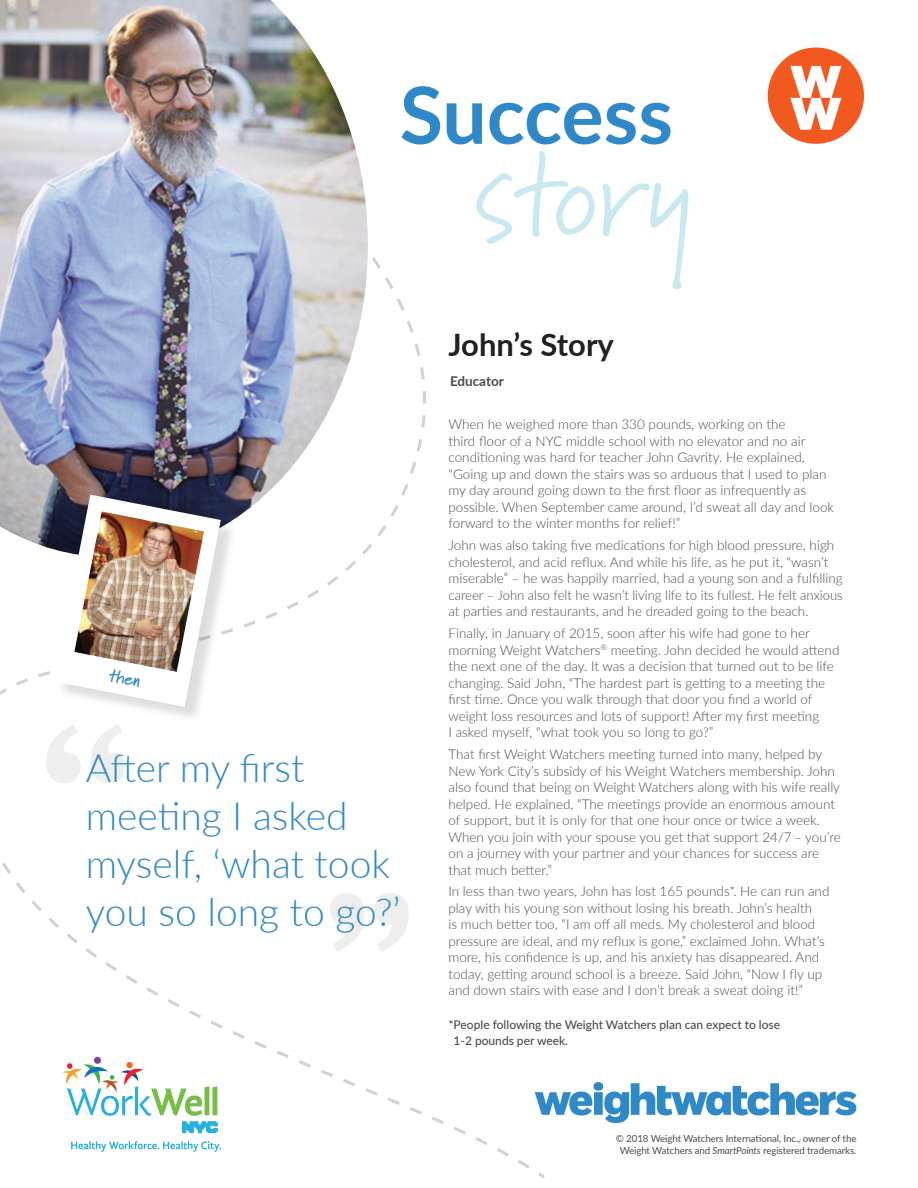
<style>
.page{position:relative;width:918px;height:1188px;background:#fff}
.page>*{position:absolute;margin:0;border:0;box-sizing:border-box;transform-origin:0 0}
.t1{font:700 78.9px "Lato";letter-spacing:-.005em;color:#2f89c9}
.t2{font:300 39px/48px "Lato";color:#2f89c9}
.t3{font:700 30.9px "Lato";color:#231f20}
.t4{font:700 18.15px "Marydale";color:#2f89c9}
.t5{font:300 13.5px/16.5px "Lato";color:#4b4c4d}
.t6{font:700 13.5px "Lato";color:#4b4c4d}
.t7{font:500 12px/16.5px "Lato";color:#4b4c4d}
.t8{font:9.75px/12px "Lato";letter-spacing:-.01em;color:#4b4c4d;text-align:center}
.s1{font-style:italic}
</style>
<div class="page">
<svg style="left:476px;top:151px;width:212px;height:138px"></svg>
<div style="left:768px;top:48px;width:96px;height:96px;background:#f15921;border-radius:50%"></div>
<svg style="left:790px;top:66px;width:51px;height:64px"></svg>
<svg style="left:47px;top:725px;width:78px;height:58px"></svg>
<svg style="left:330px;top:893px;width:79px;height:59px"></svg>
<img style="left:0;top:0;width:368px;height:555px">
<div style="left:57px;top:497px;width:181px;height:227px;background:#231f20;opacity:.15"></div>
<svg style="left:54px;top:495px;width:167px;height:212px"></svg>
<img style="left:74px;top:511px;width:130px;height:161px">
<svg style="left:535px;top:1082px;width:322px;height:41px"></svg>
<div style="left:94px;top:1057px;width:7px;height:7px;background:#804097;border-radius:50%"></div>
<svg style="left:63px;top:1063px;width:155px;height:70px"></svg>
<svg style="left:71px;top:1141px;width:150px;height:11px"></svg>
<p class="t1" style="left:400px;top:57px;width:275px">Success</p>
<p class="t4" style="left:112px;top:664px;width:33px;rotate:11deg">then</p>
<p class="t2" style="left:86px;top:743px;width:316px">After my first meeting I asked myself, ‘what took you so long to go?’</p>
<p class="t3" style="left:448px;top:322px;width:167px">John’s Story</p>
<p class="t6" style="left:450px;top:371px;width:55px">Educator</p>
<p class="t5" style="left:448px;top:416px;width:387px">When he weighed more than 330 pounds, working on the<br>third floor of a NYC middle school with no elevator and no air conditioning was hard for teacher John Gavrity. He explained, “Going up and down the stairs was so arduous that I used to plan my day around going down to the first floor as infrequently as possible. When September came around, I’d sweat all day and look forward to the winter months for relief!”</p>
<p class="t5" style="left:448px;top:537px;width:396px">John was also taking five medications for high blood pressure, high cholesterol, and acid reflux. And while his life, as he put it, “wasn’t miserable” – he was happily married, had a young son and a fulfilling career – John also felt he wasn’t living life to its fullest. He felt anxious at parties and restaurants, and he dreaded going to the beach.</p>
<p class="t5" style="left:448px;top:625px;width:392px">Finally, in January of 2015, soon after his wife had gone to her morning Weight Watchers<sup>®</sup> meeting. John decided he would attend the next one of the day. It was a decision that turned out to be life changing. Said John, “The hardest part is getting to a meeting the first time. Once you walk through that door you find a world of weight loss resources and lots of support! After my first meeting<br>I asked myself, “what took you so long to go?”</p>
<p class="t5" style="left:448px;top:745px;width:394px">That first Weight Watchers meeting turned into many, helped by New York City’s subsidy of his Weight Watchers membership. John also found that being on Weight Watchers along with his wife really helped. He explained, “The meetings provide an enormous amount of support, but it is only for that one hour once or twice a week.<br>When you join with your spouse you get that support 24/7 – you’re on a journey with your partner and your chances for success are that much better.”</p>
<p class="t5" style="left:448px;top:883px;width:382px">In less than two years, John has lost 165 pounds*. He can run and play with his young son without losing his breath. John’s health<br>is much better too, “I am off all meds. My cholesterol and blood pressure are ideal, and my reflux is gone,” exclaimed John. What’s more, his confidence is up, and his anxiety has disappeared. And today, getting around school is a breeze. Said John, “Now I fly up and down stairs with ease and I don’t break a sweat doing it!”</p>
<p class="t7" style="left:454px;top:1016px;width:328px;text-indent:-5px">*People following the Weight Watchers plan can expect to lose<br>1-2 pounds per week.</p>
<p class="t8" style="left:616px;top:1132px;width:242px">© 2018 Weight Watchers International, Inc., owner of the<br>Weight Watchers and <span class="s1">SmartPoints</span> registered trademarks.</p>
</div>
